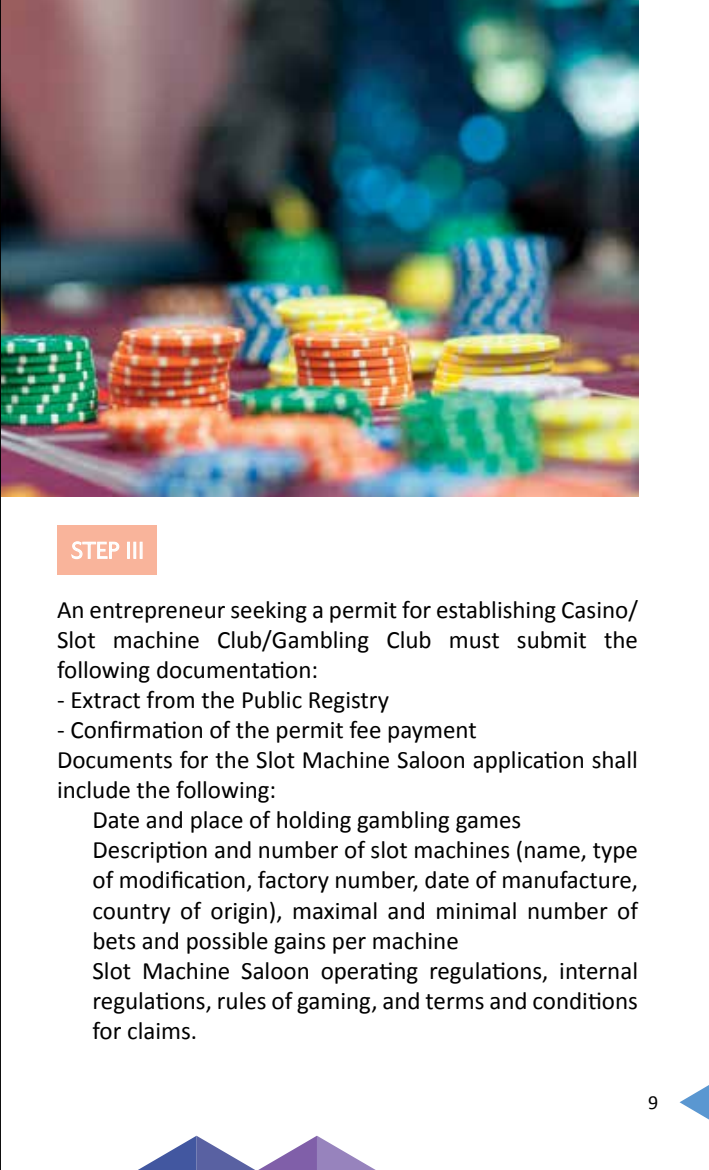
<style>
.page{position:relative;width:709px;height:1170px;background:#fff}
.page>*{position:absolute;margin:0;border:0;box-sizing:border-box;transform-origin:0 0}
.t1{font:25px/30px "Calibri";color:#000;text-align:justify}
.t2{font:300 25px "Agenda";letter-spacing:.015em;color:#fff}
.t3{font:20px "Calibri";color:#000}
</style>
<div class="page">
<svg style="left:679px;top:1085px;width:30px;height:34px"></svg>
<div style="left:57px;top:525px;width:99px;height:49px;background:#f9b49b"></div>
<img style="left:1px;top:0;width:637px;height:496px">
<svg style="left:139px;top:1135px;width:235px;height:34px"></svg>
<svg style="left:71px;top:541px;width:49px;height:19px"></svg>
<div style="left:127px;top:541px;width:3px;height:18px;border:1px solid #fff"></div>
<div style="left:133px;top:541px;width:3px;height:18px;border:1px solid #fff"></div>
<div style="left:140px;top:541px;width:3px;height:18px;border:1px solid #fff"></div>
<hr style="left:0;top:0;width:1px;height:1169px;background:#000">
<p class="t2" style="left:71px;top:535px;width:74px">STEP III</p>
<p class="t1" style="left:57px;top:595px;width:582px">An entrepreneur seeking a permit for establishing Casino/ Slot machine Club/Gambling Club must submit the following documentation:</p>
<p class="t1" style="left:57px;top:685px;width:333px">- Extract from the Public Registry</p>
<p class="t1" style="left:57px;top:715px;width:421px">- Confirmation of the permit fee payment</p>
<p class="t1" style="left:57px;top:745px;width:582px">Documents for the Slot Machine Saloon application shall</p>
<p class="t1" style="left:57px;top:775px;width:221px">include the following:</p>
<p class="t1" style="left:92px;top:805px;width:430px">Date and place of holding gambling games</p>
<p class="t1" style="left:92px;top:835px;width:547px">Description and number of slot machines (name, type</p>
<p class="t1" style="left:92px;top:865px;width:547px">of modification, factory number, date of manufacture,</p>
<p class="t1" style="left:92px;top:895px;width:547px">country of origin), maximal and minimal number of</p>
<p class="t1" style="left:92px;top:925px;width:368px">bets and possible gains per machine</p>
<p class="t1" style="left:92px;top:955px;width:547px">Slot Machine Saloon operating regulations, internal</p>
<p class="t1" style="left:92px;top:985px;width:547px">regulations, rules of gaming, and terms and conditions</p>
<p class="t1" style="left:92px;top:1015px;width:106px">for claims.</p>
<p class="t3" style="left:648px;top:1089px;width:12px">9</p>
</div>
